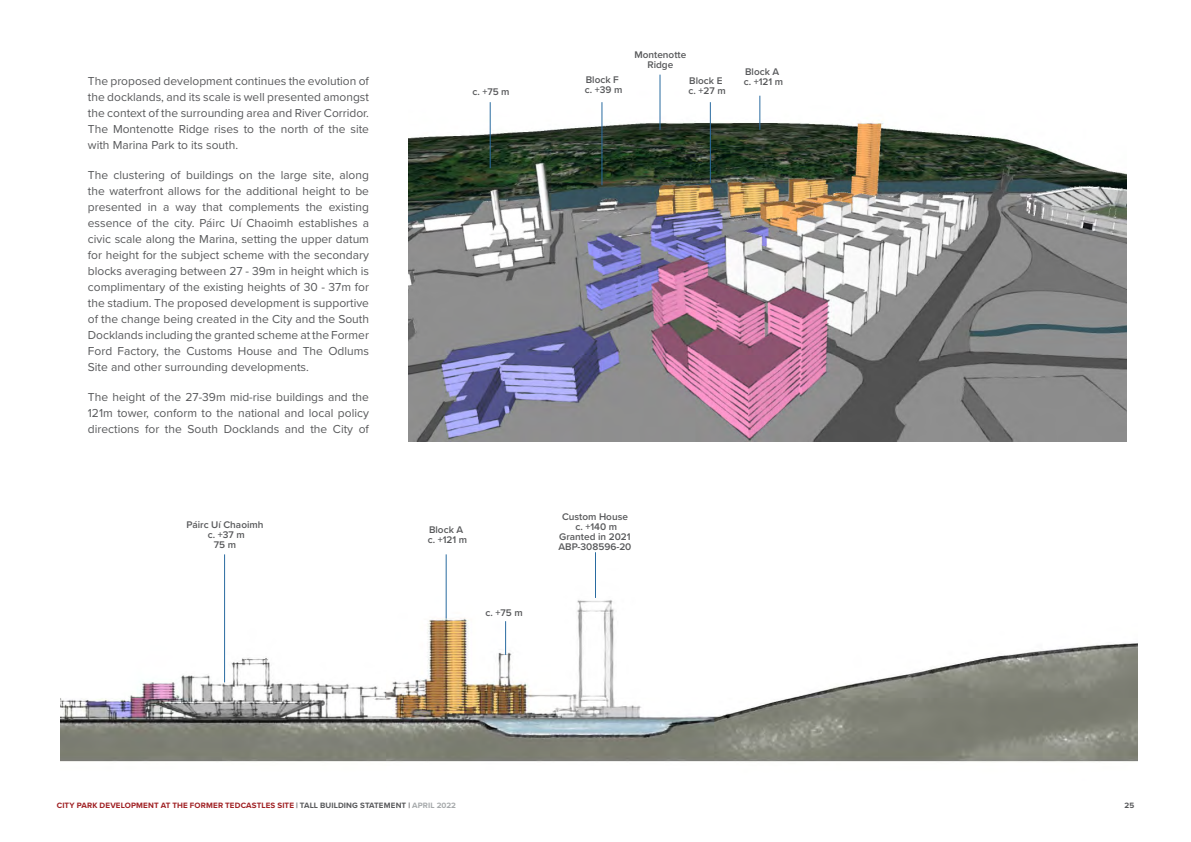
<style>
.page{position:relative;width:1191px;height:842px;background:#fff}
.page>*{position:absolute;margin:0;border:0;box-sizing:border-box;transform-origin:0 0}
.Body_Text{font:12px/16px "Proxima Nova";color:#58595b;text-align:justify}
.Annotation_Style{font:600 10px/10px "Proxima Nova";color:#58595b;text-align:center}
.t1{font:700 8px "Proxima Nova";letter-spacing:.02em;color:#9f1f22}
.t2{font:700 8px "Proxima Nova";color:#58595b}
.s1{color:#58595b}
.s2{color:#a7aaac}
</style>
<div class="page">
<img style="left:60px;top:439px;width:1077px;height:323px">
<hr style="left:224px;top:554px;width:1px;height:128px;background:#296ba0">
<hr style="left:446px;top:554px;width:1px;height:65px;background:#296ba0">
<hr style="left:595px;top:552px;width:1px;height:46px;background:#296ba0">
<hr style="left:505px;top:621px;width:1px;height:34px;background:#296ba0">
<img style="left:408px;top:74px;width:718px;height:367px">
<hr style="left:759px;top:96px;width:1px;height:34px;background:#296ba0">
<hr style="left:710px;top:102px;width:1px;height:81px;background:#296ba0">
<hr style="left:659px;top:75px;width:1px;height:55px;background:#296ba0">
<hr style="left:601px;top:102px;width:1px;height:83px;background:#296ba0">
<hr style="left:490px;top:102px;width:1px;height:66px;background:#296ba0">
<p class="Body_Text" style="left:88px;top:72px;width:283px">The proposed development continues the evolution of the docklands, and its scale is well presented amongst the context of the surrounding area and River Corridor.<br>The Montenotte Ridge rises to the north of the site with Marina Park to its south.</p>
<p class="Body_Text" style="left:88px;top:166px;width:283px">The clustering of buildings on the large site, along the waterfront allows for the additional height to be presented in a way that complements the existing essence of the city. Páirc Uí Chaoimh establishes a civic scale along the Marina, setting the upper datum for height for the subject scheme with the secondary blocks averaging between 27 - 39m in height which is complimentary of the existing heights of 30 - 37m for the stadium. The proposed development is supportive of the change being created in the City and the South Docklands including the granted scheme at the Former Ford Factory, the Customs House and The Odlums Site and other surrounding developments.</p>
<p class="Body_Text" style="left:88px;top:388px;width:283px">The height of the 27-39m mid-rise buildings and the 121m tower, conform to the national and local policy directions for the South Docklands and the City of</p>
<p class="Annotation_Style" style="left:187px;top:519px;width:78px">Páirc Uí Chaoimh</p>
<p class="Annotation_Style" style="left:208px;top:529px;width:38px">c. +37 m</p>
<p class="Annotation_Style" style="left:214px;top:539px;width:24px">75 m</p>
<p class="Annotation_Style" style="left:586px;top:74px;width:35px">Block F</p>
<p class="Annotation_Style" style="left:472px;top:86px;width:39px">c. +75 m</p>
<p class="Annotation_Style" style="left:585px;top:84px;width:39px">c. +39 m</p>
<p class="Annotation_Style" style="left:634px;top:49px;width:53px">Montenotte<br>Ridge</p>
<p class="Annotation_Style" style="left:745px;top:67px;width:36px">Block A</p>
<p class="Annotation_Style" style="left:689px;top:75px;width:35px">Block E</p>
<p class="Annotation_Style" style="left:744px;top:77px;width:41px">c. +121 m</p>
<p class="Annotation_Style" style="left:688px;top:85px;width:39px">c. +27 m</p>
<p class="Annotation_Style" style="left:429px;top:524px;width:36px">Block A</p>
<p class="Annotation_Style" style="left:428px;top:534px;width:41px">c. +121 m</p>
<p class="Annotation_Style" style="left:485px;top:607px;width:39px">c. +75 m</p>
<p class="Annotation_Style" style="left:562px;top:511px;width:67px">Custom House</p>
<p class="Annotation_Style" style="left:575px;top:521px;width:43px">c. +140 m</p>
<p class="Annotation_Style" style="left:559px;top:531px;width:73px">Granted in 2021</p>
<p class="Annotation_Style" style="left:558px;top:541px;width:74px">ABP-308596-20</p>
<p class="t1" style="left:57px;top:799px;width:401px">CITY PARK DEVELOPMENT AT THE FORMER TEDCASTLES SITE <span class="s1">| TALL BUILDING STATEMENT |</span> <span class="s2">APRIL 2022</span></p>
<p class="t2" style="left:1124px;top:799px;width:11px">25</p>
</div>
